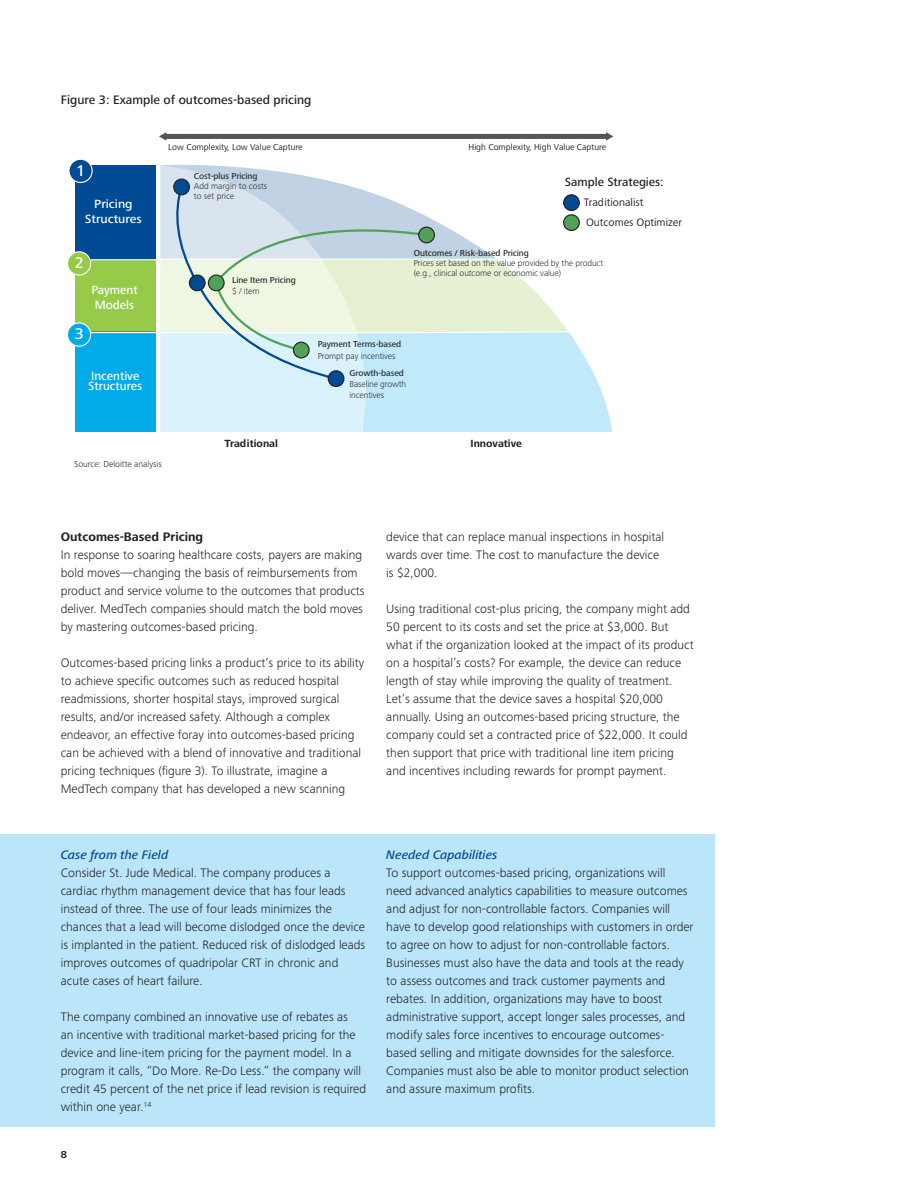
<style>
.page{position:relative;width:918px;height:1188px;background:#fff}
.page>*{position:absolute;margin:0;border:0;box-sizing:border-box;transform-origin:0 0}
.t1{font:500 16.2px "Frutiger Next Pro";color:#fff}
.Body_copy{font:300 12.75px/18px "Frutiger Next Pro";color:#231f20}
.Body_copy-2{font:500 12.75px "Frutiger Next Pro";color:#231f20}
.t2{font:500 12.3px/14.9px "Frutiger Next Pro";color:#fff}
.t3{font:500 12.3px/14.9px "Frutiger Next Pro";color:#fff;text-align:center;scale:1.05 1}
.t4{font:500 12.3px "Frutiger Next Pro";color:#231f20}
.t5{font:11.25px/20.2px "Frutiger Next Pro";color:#231f20}
.t6{font:700 10.8px "Frutiger Next Pro";color:#231f20}
.t7{font:700 10.5px "Frutiger Next Pro";color:#231f20}
.t8{font:300 9px/10.1px "Frutiger Next Pro";letter-spacing:-.01em;color:#282a2c}
.t9{font:9px "Frutiger Next Pro";color:#231f20}
.t10{font:300 9px "Frutiger Next Pro";color:#231f20}
.t11{font:500 9px/11.2px "Frutiger Next Pro";letter-spacing:-.01em;color:#282a2c}
.s1{font-weight:500}
.s2{font-weight:300}
.s3{font-weight:700}
.s4{font-weight:500;font-style:italic;color:#014990}
</style>
<div class="page">
<div style="left:0;top:834px;width:714px;height:293px;background:#bbe5f9"></div>
<div style="left:75px;top:260px;width:80px;height:72px;background:#97ca49"></div>
<div style="left:75px;top:165px;width:81px;height:95px;background:#014a94"></div>
<div style="left:69px;top:159px;width:23px;height:23px;background:#014a94;border-radius:50%"></div>
<div style="left:68px;top:159px;width:25px;height:24px;border:1px solid #fff;border-radius:50%"></div>
<div style="left:75px;top:332px;width:80px;height:100px;background:#00abe7"></div>
<div style="left:165px;top:134px;width:442px;height:5px;background:#525659"></div>
<svg style="left:159px;top:132px;width:7px;height:9px"></svg>
<svg style="left:606px;top:132px;width:7px;height:9px"></svg>
<hr style="left:74px;top:259px;width:90px;height:1px;background:#fff">
<div style="left:67px;top:252px;width:24px;height:23px;background:#97ca49;border-radius:50%"></div>
<div style="left:67px;top:251px;width:24px;height:25px;border:1px solid #fff;border-radius:50%"></div>
<hr style="left:70px;top:332px;width:90px;height:1px;background:#fff">
<div style="left:67px;top:323px;width:24px;height:23px;background:#00abe7;border-radius:50%"></div>
<div style="left:67px;top:322px;width:24px;height:25px;border:1px solid #fff;border-radius:50%"></div>
<svg style="left:160px;top:165px;width:452px;height:267px"></svg>
<div style="left:419px;top:227px;width:15px;height:16px;background:#51a158;border-radius:50%"></div>
<div style="left:418px;top:227px;width:17px;height:16px;border:1px solid #231f20;border-radius:50%"></div>
<div style="left:208px;top:275px;width:16px;height:16px;background:#51a158;border-radius:50%"></div>
<div style="left:208px;top:274px;width:17px;height:17px;border:1px solid #231f20;border-radius:50%"></div>
<div style="left:293px;top:342px;width:16px;height:16px;background:#51a158;border-radius:50%"></div>
<div style="left:293px;top:342px;width:17px;height:16px;border:1px solid #231f20;border-radius:50%"></div>
<p class="Body_copy-2" style="left:61px;top:92px;width:252px">Figure 3: Example of outcomes-based pricing</p>
<p class="t1" style="left:76px;top:162px;width:11px">1</p>
<p class="t3" style="left:85px;top:196px;width:56px">Pricing<br>Structures</p>
<p class="t1" style="left:75px;top:254px;width:11px">2</p>
<p class="t1" style="left:75px;top:324px;width:11px">3</p>
<p class="t2" style="left:91px;top:283px;width:48px">Payment<br>Models</p>
<p class="t2" style="left:88px;top:370px;width:55px;line-height:10.8px">Incentive<br>Structures</p>
<p class="t9" style="left:168px;top:142px;width:136px">Low Complexity, Low Value Capture</p>
<p class="t9" style="left:469px;top:142px;width:139px">High Complexity, High Value Capture</p>
<p class="t8" style="left:194px;top:171px;width:75px"><span class="s1">Cost-plus Pricing<br></span>Add margin to costs to set price</p>
<p class="t11" style="left:232px;top:274px;width:65px">Line Item Pricing <span class="s2">$ / item</span></p>
<p class="t4" style="left:565px;top:175px;width:100px">Sample Strategies:</p>
<p class="t5" style="left:584px;top:192px;width:100px">Traditionalist<br>Outcomes Optimizer</p>
<p class="t8" style="left:414px;top:248px;width:191px"><span class="s1">Outcomes / Risk-based Pricing<br></span>Prices set based on the value provided by the product (e.g., clinical outcome or economic value)</p>
<p class="t8" style="left:318px;top:339px;width:85px;line-height:11.2px"><span class="s1">Payment Terms-based<br></span>Prompt pay incentives</p>
<p class="t8" style="left:349px;top:367px;width:58px;line-height:11.2px"><span class="s1">Growth-based<br></span>Baseline growth incentives</p>
<p class="t6" style="left:225px;top:437px;width:55px">Traditional</p>
<p class="t6" style="left:471px;top:437px;width:53px">Innovative</p>
<p class="t10" style="left:74px;top:459px;width:89px">Source: Deloitte analysis</p>
<p class="Body_copy" style="left:61px;top:527px;width:305px"><span class="s3">Outcomes-Based Pricing<br></span>In response to soaring healthcare costs, payers are making bold moves—changing the basis of reimbursements from product and service volume to the outcomes that products deliver. MedTech companies should match the bold moves by mastering outcomes-based pricing.</p>
<p class="Body_copy" style="left:61px;top:653px;width:305px">Outcomes-based pricing links a product’s price to its ability to achieve specific outcomes such as reduced hospital readmissions, shorter hospital stays, improved surgical results, and/or increased safety. Although a complex endeavor, an effective foray into outcomes-based pricing can be achieved with a blend of innovative and traditional pricing techniques (figure 3). To illustrate, imagine a MedTech company that has developed a new scanning</p>
<p class="Body_copy" style="left:386px;top:527px;width:279px">device that can replace manual inspections in hospital wards over time. The cost to manufacture the device is $2,000.</p>
<p class="Body_copy" style="left:386px;top:599px;width:309px">Using traditional cost-plus pricing, the company might add 50 percent to its costs and set the price at $3,000. But what if the organization looked at the impact of its product on a hospital’s costs? For example, the device can reduce length of stay while improving the quality of treatment.<br>Let’s assume that the device saves a hospital $20,000 annually. Using an outcomes-based pricing structure, the company could set a contracted price of $22,000. It could then support that price with traditional line item pricing and incentives including rewards for prompt payment.</p>
<p class="Body_copy" style="left:61px;top:846px;width:306px"><span class="s4">Case from the Field<br></span>Consider St. Jude Medical. The company produces a cardiac rhythm management device that has four leads instead of three. The use of four leads minimizes the chances that a lead will become dislodged once the device is implanted in the patient. Reduced risk of dislodged leads improves outcomes of quadripolar CRT in chronic and acute cases of heart failure.</p>
<p class="Body_copy" style="left:61px;top:1008px;width:307px">The company combined an innovative use of rebates as<br>an incentive with traditional market-based pricing for the device and line-item pricing for the payment model. In a program it calls, “Do More. Re-Do Less.” the company will credit 45 percent of the net price if lead revision is required within one year.<sup>14</sup></p>
<p class="t7" style="left:61px;top:1148px;width:8px">8</p>
<p class="Body_copy" style="left:386px;top:846px;width:309px"><span class="s4">Needed Capabilities<br></span>To support outcomes-based pricing, organizations will need advanced analytics capabilities to measure outcomes and adjust for non-controllable factors. Companies will have to develop good relationships with customers in order to agree on how to adjust for non-controllable factors.<br>Businesses must also have the data and tools at the ready to assess outcomes and track customer payments and rebates. In addition, organizations may have to boost administrative support, accept longer sales processes, and modify sales force incentives to encourage outcomes&shy;based selling and mitigate downsides for the salesforce.<br>Companies must also be able to monitor product selection and assure maximum profits.</p>
</div>
